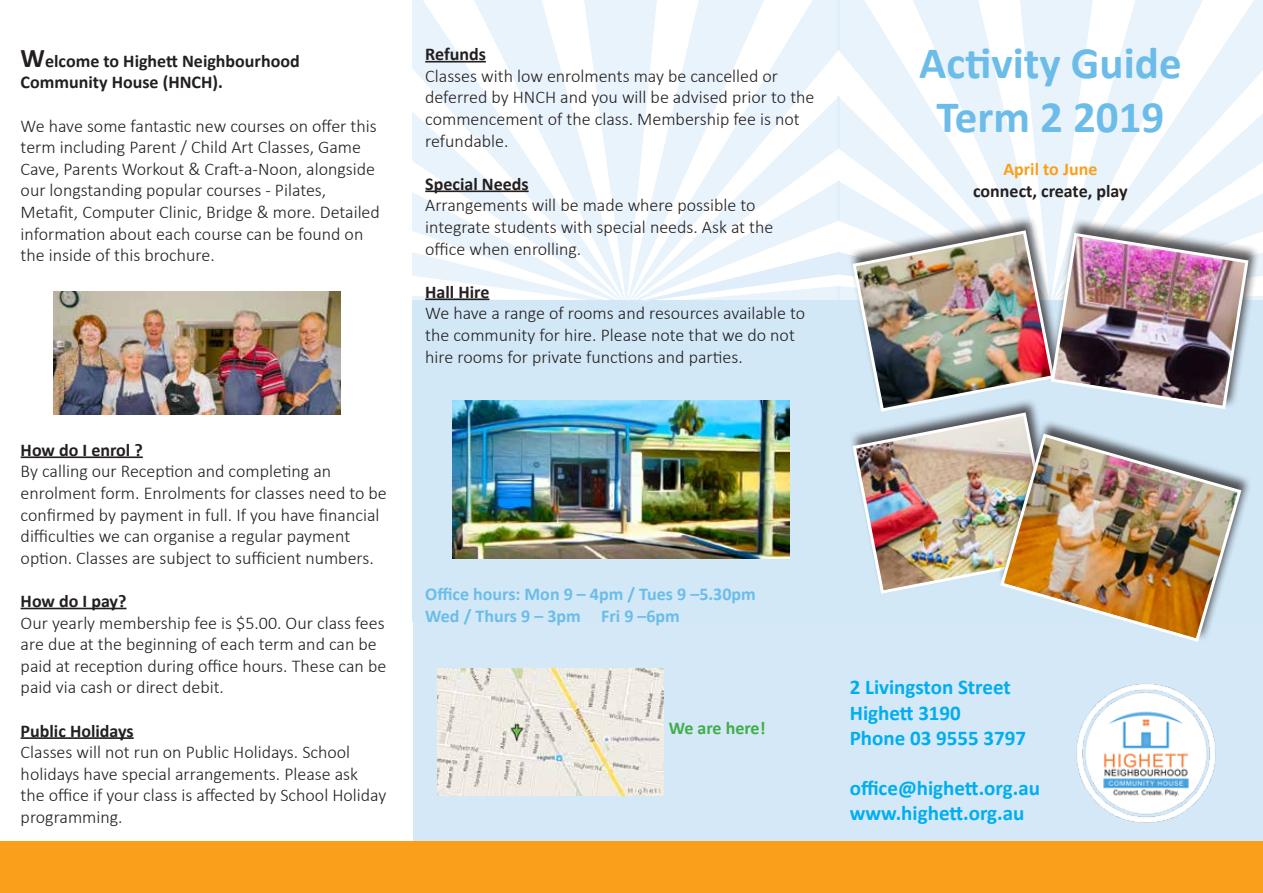
<style>
.page{position:relative;width:1263px;height:893px;background:#fff}
.page>*{position:absolute;margin:0;border:0;box-sizing:border-box;transform-origin:0 0}
.t1{font:700 45px/54px "Calibri";color:#6cbce9;text-align:center}
.t2{font:700 21px/25.2px "Calibri";color:#00aeef}
.t3{font:300 18px/21.6px "Calibri";color:#231f20}
.t4{font:700 18px/21.6px "Calibri";color:#231f20}
.t5{font:700 18px/21.6px "Calibri";color:#6cbce9}
.t6{font:700 18px "Calibri";color:#f99f1c}
.t7{font:700 18px "Calibri";letter-spacing:-.005em;color:#41ad49}
.s1{font-size:27px}
</style>
<div class="page">
<div style="left:413px;top:613px;width:850px;height:228px;background:#d4e8f7"></div>
<div style="left:0;top:841px;width:1263px;height:52px;background:#f99f1c"></div>
<hr style="left:21px;top:456px;width:122px;height:2px;background:#231f20">
<hr style="left:21px;top:608px;width:105px;height:1px;background:#231f20">
<hr style="left:21px;top:737px;width:113px;height:2px;background:#231f20">
<img style="left:54px;top:292px;width:287px;height:122px">
<img style="left:412px;top:0;width:851px;height:621px">
<div style="left:997px;top:419px;width:256px;height:223px;background:#231f20;opacity:.75"></div>
<img style="left:998px;top:432px;width:245px;height:210px">
<img style="left:1076px;top:684px;width:140px;height:139px">
<img style="left:453px;top:401px;width:337px;height:158px">
<img style="left:437px;top:668px;width:227px;height:128px">
<p class="t4" style="left:21px;top:50px;width:281px"><span class="s1">W</span>elcome to Highett Neighbourhood<br>Community House (HNCH).</p>
<p class="t3" style="left:21px;top:114px;width:361px">We have some fantastic new courses on offer this term including Parent / Child Art Classes, Game Cave, Parents Workout &amp; Craft-a-Noon, alongside our longstanding popular courses - Pilates, Metafit, Computer Clinic, Bridge &amp; more. Detailed information about each course can be found on the inside of this brochure.</p>
<p class="t4" style="left:21px;top:439px;width:124px">How do I enrol ?</p>
<p class="t3" style="left:21px;top:460px;width:368px">By calling our Reception and completing an enrolment form. Enrolments for classes need to be confirmed by payment in full. If you have financial difficulties we can organise a regular payment option. Classes are subject to sufficient numbers.</p>
<p class="t4" style="left:21px;top:590px;width:107px">How do I pay?</p>
<p class="t3" style="left:21px;top:611px;width:367px">Our yearly membership fee is $5.00. Our class fees are due at the beginning of each term and can be paid at reception during office hours. These can be paid via cash or direct debit.</p>
<p class="t4" style="left:21px;top:720px;width:115px">Public Holidays</p>
<p class="t3" style="left:21px;top:740px;width:367px">Classes will not run on Public Holidays. School holidays have special arrangements. Please ask the office if your class is affected by School Holiday programming.</p>
<p class="t4" style="left:425px;top:43px;width:62px">Refunds</p>
<p class="t3" style="left:425px;top:64px;width:391px">Classes with low enrolments may be cancelled or deferred by HNCH and you will be advised prior to the commencement of the class. Membership fee is not refundable.</p>
<p class="t4" style="left:425px;top:173px;width:105px">Special Needs</p>
<p class="t3" style="left:425px;top:194px;width:350px">Arrangements will be made where possible to integrate students with special needs. Ask at the office when enrolling.</p>
<p class="t4" style="left:425px;top:281px;width:66px">Hall Hire</p>
<p class="t3" style="left:425px;top:302px;width:382px">We have a range of rooms and resources available to the community for hire. Please note that we do not hire rooms for private functions and parties.</p>
<h1 class="t1" style="left:919px;top:36px;width:264px">Activity Guide<br>Term 2 2019</h1>
<p class="t6" style="left:1003px;top:158px;width:96px">April to June</p>
<p class="t4" style="left:973px;top:180px;width:156px">connect, create, play</p>
<p class="t5" style="left:425px;top:583px;width:332px">Office hours: Mon 9 – 4pm / Tues 9 –5.30pm<br>Wed / Thurs 9 – 3pm Fri 9 –6pm</p>
<p class="t7" style="left:669px;top:717px;width:98px">We are here!</p>
<p class="t2" style="left:850px;top:675px;width:178px">2 Livingston Street<br>Highett 3190<br>Phone 03 9555 3797</p>
<p class="t2" style="left:850px;top:776px;width:192px">office@highett.org.au www.highett.org.au</p>
</div>
